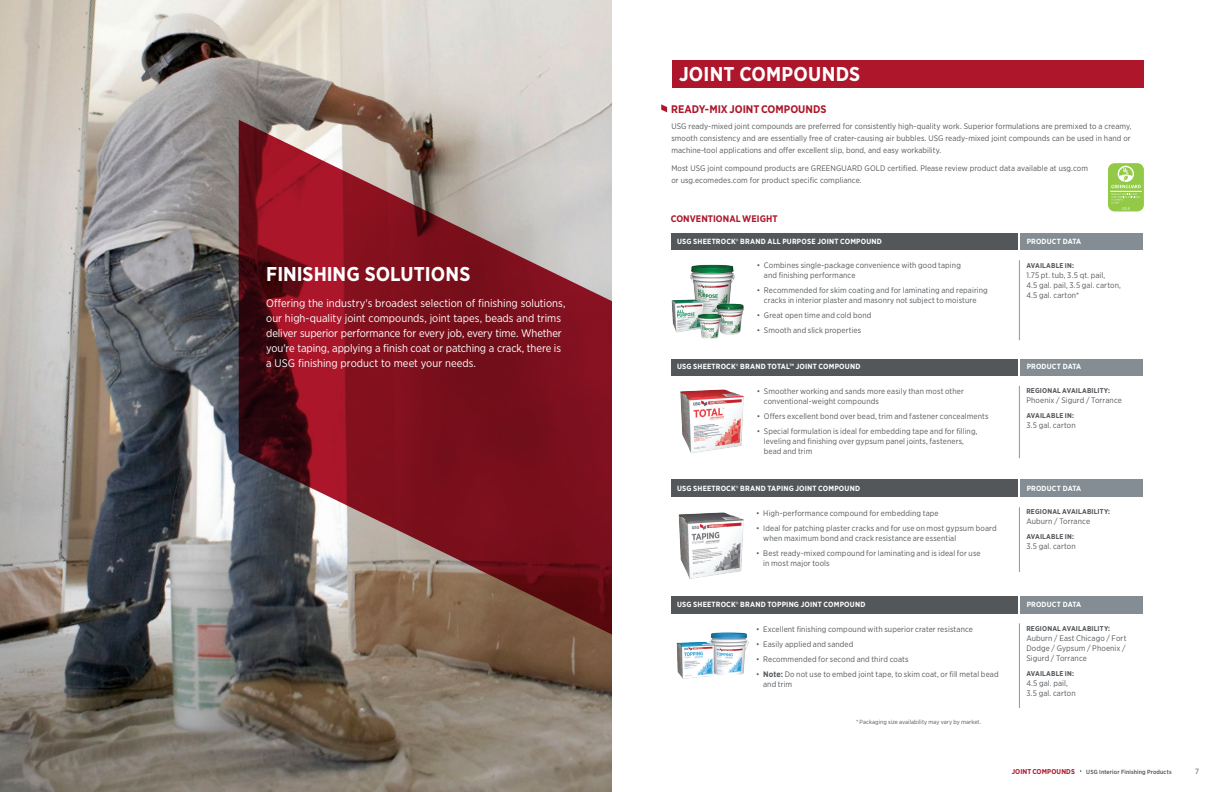
<style>
.page{position:relative;width:1224px;height:792px;background:#fff}
.page>*{position:absolute;margin:0;border:0;box-sizing:border-box;transform-origin:0 0}
.Section_Heading{font:700 20px "Gotham Narrow";color:#fff}
.Item_section_Heading{font:700 20px "Gotham Narrow";letter-spacing:.015em;color:#fff}
.Section_Description{font:11px/15px "Gotham Narrow";letter-spacing:-.005em;color:#fff}
.Item_Category_Headin{font:700 11px "Gotham Narrow";color:#ae172b}
.subclassification{font:700 9.5px "Gotham Narrow";color:#ae172b}
.Item_Bullets__old{font:8px/10px "Gotham Narrow";letter-spacing:.015em;color:#54575a}
.Subcategory_Descript{font:8px/12px "Gotham Narrow";letter-spacing:.01em;color:#54575a}
.Item_Title{font:700 7.5px "Gotham Narrow";letter-spacing:.025em;color:#fff}
.t1{font:7.5px "Gotham Narrow";color:#4b4c4d}
.Item_Bullets__old-2{font:700 7px "Gotham Narrow";letter-spacing:.025em;color:#54575a}
.t2{font:700 7px "Gotham Narrow";letter-spacing:.015em;color:#ae172b}
.CHART__info-bullet_6{font:6px "Gotham Narrow";letter-spacing:.01em;color:#54575a}
.t3{font:500 6px "Gotham Narrow";letter-spacing:.02em;color:#4b4c4d}
.s1{font-weight:700}
</style>
<div class="page">
<img style="left:0;top:0;width:612px;height:792px">
<svg style="left:239px;top:120px;width:373px;height:514px;background:#863e43"></svg>
<div style="left:672px;top:60px;width:472px;height:28px;background:#ae172b"></div>
<hr style="left:1019px;top:260px;width:1px;height:80px;background:#939598">
<hr style="left:1019px;top:386px;width:1px;height:72px;background:#939598">
<div style="left:671px;top:233px;width:347px;height:17px;background:#54575a"></div>
<div style="left:1021px;top:233px;width:122px;height:17px;background:#838d93"></div>
<div style="left:1021px;top:359px;width:122px;height:16px;background:#838d93"></div>
<div style="left:671px;top:359px;width:347px;height:16px;background:#54575a"></div>
<img style="left:673px;top:375px;width:75px;height:78px">
<img style="left:690px;top:264px;width:45px;height:49px">
<img style="left:671px;top:297px;width:33px;height:36px">
<img style="left:714px;top:299px;width:30px;height:36px">
<img style="left:696px;top:313px;width:27px;height:26px">
<svg style="left:661px;top:104px;width:6px;height:8px"></svg>
<img style="left:677px;top:632px;width:72px;height:47px">
<hr style="left:1019px;top:507px;width:1px;height:65px;background:#939598">
<div style="left:1021px;top:480px;width:122px;height:17px;background:#838d93"></div>
<div style="left:671px;top:480px;width:347px;height:17px;background:#54575a"></div>
<img style="left:678px;top:512px;width:66px;height:67px">
<div style="left:671px;top:596px;width:347px;height:17px;background:#54575a"></div>
<hr style="left:1019px;top:623px;width:1px;height:85px;background:#939598">
<div style="left:1021px;top:596px;width:122px;height:17px;background:#838d93"></div>
<div style="left:1108px;top:163px;width:36px;height:48px;background:#92c947;border-radius:7px"></div>
<hr style="left:1110px;top:191px;width:32px;height:1px;background:#fff">
<svg style="left:1111px;top:166px;width:30px;height:44px"></svg>
<p class="Section_Heading" style="left:266px;top:261px;width:206px">FINISHING SOLUTIONS</p>
<p class="Section_Description" style="left:266px;top:295px;width:301px">Offering the industry's broadest selection of finishing solutions, our high-quality joint compounds, joint tapes, beads and trims</p>
<p class="Section_Description" style="left:266px;top:325px;width:297px">deliver superior performance for every job, every time. Whether</p>
<p class="Section_Description" style="left:266px;top:340px;width:296px">you're taping, applying a finish coat or patching a crack, there is</p>
<p class="Section_Description" style="left:266px;top:355px;width:211px">a USG finishing product to meet your needs.</p>
<p class="Item_section_Heading" style="left:679px;top:61px;width:183px">JOINT COMPOUNDS</p>
<p class="Item_Category_Headin" style="left:671px;top:102px;width:157px">READY-MIX JOINT COMPOUNDS</p>
<p class="Subcategory_Descript" style="left:671px;top:120px;width:462px">USG ready-mixed joint compounds are preferred for consistently high-quality work. Superior formulations are premixed to a creamy, smooth consistency and are essentially free of crater-causing air bubbles. USG ready-mixed joint compounds can be used in hand or machine-tool applications and offer excellent slip, bond, and easy workability.</p>
<p class="Subcategory_Descript" style="left:671px;top:162px;width:418px">Most USG joint compound products are GREENGUARD GOLD certified. Please review product data available at usg.com or usg.ecomedes.com for product specific compliance.</p>
<p class="subclassification" style="left:671px;top:212px;width:108px">CONVENTIONAL WEIGHT</p>
<p class="Item_Title" style="left:677px;top:236px;width:206px">USG SHEETROCK® BRAND ALL PURPOSE JOINT COMPOUND</p>
<p class="Item_Title" style="left:1027px;top:236px;width:56px">PRODUCT DATA</p>
<p class="Item_Bullets__old" style="left:764px;top:260px;width:198px;text-indent:-7px">• Combines single-package convenience with good taping and finishing performance</p>
<p class="Item_Bullets__old" style="left:757px;top:285px;width:232px;text-align:center">• Recommended for skim coating and for laminating and repairing cracks in interior plaster and masonry not subject to moisture</p>
<p class="Item_Bullets__old" style="left:757px;top:310px;width:116px">• Great open time and cold bond</p>
<p class="Item_Bullets__old" style="left:757px;top:325px;width:106px">• Smooth and slick properties</p>
<p class="Item_Bullets__old-2" style="left:1026px;top:261px;width:49px">AVAILABLE IN:</p>
<p class="Item_Bullets__old" style="left:1026px;top:270px;width:96px">1.75 pt. tub, 3.5 qt. pail,<br>4.5 gal. pail, 3.5 gal. carton,<br>4.5 gal. carton*</p>
<p class="Item_Title" style="left:677px;top:362px;width:185px">USG SHEETROCK® BRAND TOTAL™ JOINT COMPOUND</p>
<p class="Item_Title" style="left:1027px;top:362px;width:56px">PRODUCT DATA</p>
<p class="Item_Bullets__old" style="left:764px;top:386px;width:202px;text-indent:-7px">• Smoother working and sands more easily than most other conventional-weight compounds</p>
<p class="Item_Bullets__old" style="left:757px;top:411px;width:233px">• Offers excellent bond over bead, trim and fastener concealments</p>
<p class="Item_Bullets__old" style="left:764px;top:426px;width:215px;text-indent:-7px">• Special formulation is ideal for embedding tape and for filling, leveling and finishing over gypsum panel joints, fasteners, bead and trim</p>
<p class="Item_Bullets__old-2" style="left:1026px;top:386px;width:85px">REGIONAL AVAILABILITY:</p>
<p class="Item_Bullets__old" style="left:1026px;top:395px;width:97px">Phoenix / Sigurd / Torrance</p>
<p class="Item_Bullets__old-2" style="left:1026px;top:411px;width:49px">AVAILABLE IN:</p>
<p class="Item_Bullets__old" style="left:1026px;top:420px;width:51px">3.5 gal. carton</p>
<p class="Item_Title" style="left:677px;top:484px;width:184px">USG SHEETROCK® BRAND TAPING JOINT COMPOUND</p>
<p class="Item_Title" style="left:1027px;top:484px;width:56px">PRODUCT DATA</p>
<p class="Item_Bullets__old" style="left:756px;top:508px;width:184px">• High-performance compound for embedding tape</p>
<p class="Item_Bullets__old" style="left:763px;top:523px;width:235px;text-indent:-7px">• Ideal for patching plaster cracks and for use on most gypsum board when maximum bond and crack resistance are essential</p>
<p class="Item_Bullets__old" style="left:763px;top:548px;width:219px;text-indent:-7px">• Best ready-mixed compound for laminating and is ideal for use in most major tools</p>
<p class="Item_Title" style="left:677px;top:600px;width:190px">USG SHEETROCK® BRAND TOPPING JOINT COMPOUND</p>
<p class="Item_Bullets__old-2" style="left:1026px;top:624px;width:85px">REGIONAL AVAILABILITY:</p>
<p class="Item_Bullets__old" style="left:1026px;top:633px;width:102px;text-align:justify">Auburn / East Chicago / Fort Dodge / Gypsum / Phoenix / Sigurd / Torrance</p>
<p class="Item_Bullets__old-2" style="left:1026px;top:669px;width:49px">AVAILABLE IN:</p>
<p class="Item_Bullets__old" style="left:1026px;top:678px;width:51px">4.5 gal. pail,<br>3.5 gal. carton</p>
<p class="Item_Bullets__old-2" style="left:1026px;top:508px;width:85px">REGIONAL AVAILABILITY:</p>
<p class="Item_Bullets__old" style="left:1026px;top:517px;width:65px">Auburn / Torrance</p>
<p class="Item_Bullets__old-2" style="left:1026px;top:533px;width:49px">AVAILABLE IN:</p>
<p class="Item_Bullets__old" style="left:1026px;top:542px;width:51px">3.5 gal. carton</p>
<p class="Item_Title" style="left:1027px;top:600px;width:56px">PRODUCT DATA</p>
<p class="Item_Bullets__old" style="left:756px;top:624px;width:218px">• Excellent finishing compound with superior crater resistance</p>
<p class="Item_Bullets__old" style="left:756px;top:639px;width:99px">• Easily applied and sanded</p>
<p class="Item_Bullets__old" style="left:756px;top:654px;width:154px">• Recommended for second and third coats</p>
<p class="Item_Bullets__old" style="left:763px;top:669px;width:237px;text-indent:-7px">• <span class="s1">Note:</span> Do not use to embed joint tape, to skim coat, or fill metal bead and trim</p>
<p class="CHART__info-bullet_6" style="left:856px;top:718px;width:126px">* Packaging size availability may vary by market.</p>
<p class="t2" style="left:1012px;top:767px;width:65px">JOINT COMPOUNDS</p>
<p class="t3" style="left:1086px;top:768px;width:87px">USG Interior Finishing Products</p>
<p class="t1" style="left:1195px;top:767px;width:5px">7</p>
</div>
